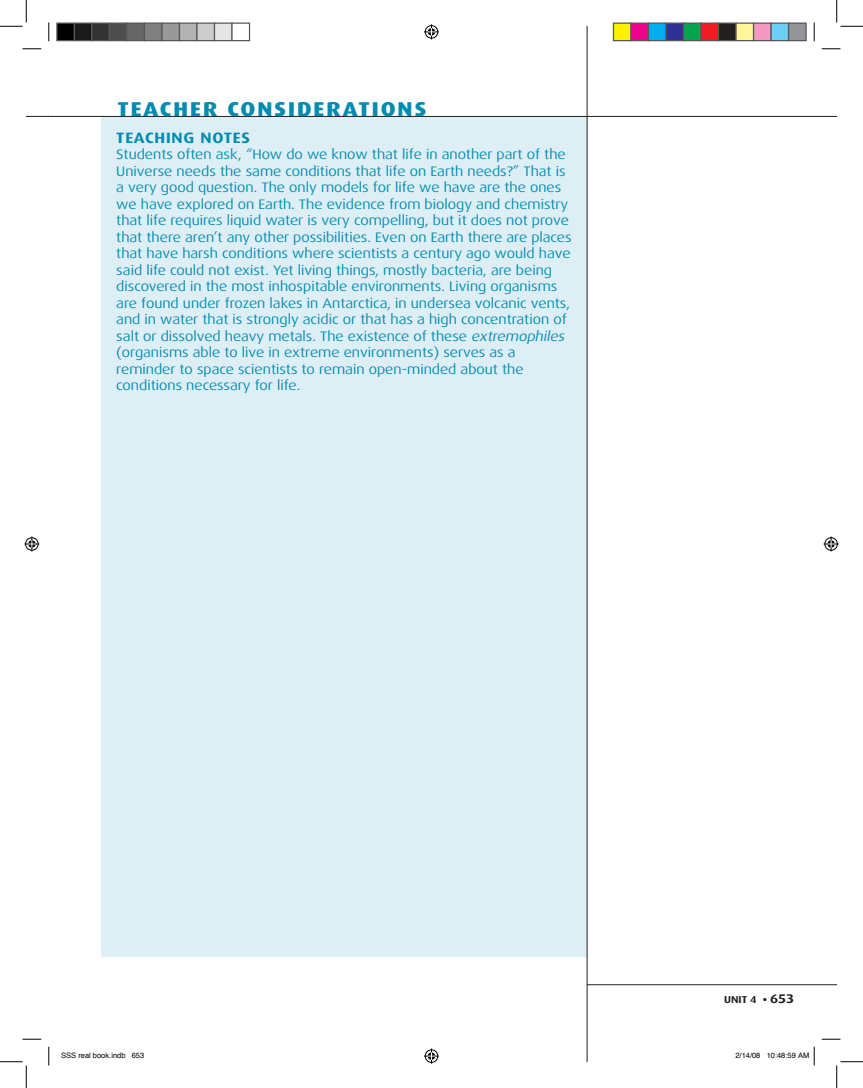
<style>
.page{position:relative;width:863px;height:1088px;background:#fff}
.page>*{position:absolute;margin:0;border:0;box-sizing:border-box;transform-origin:0 0}
.t1{font:800 20px "Dax Wide";letter-spacing:.1em;color:#008bb0}
.t2{font:700 15px "Dax Wide";color:#008bb0}
.t3{font:13.75px/16.5px "Dax Wide";color:#008bb0}
.t4{font:700 10px "Dax Wide";color:#231f20}
.t5{font:7.5px "Helvetica";color:#000}
.s1{font-style:italic}
.s2{font-size:12.5px}
</style>
<div class="page">
<div style="left:101px;top:117px;width:485px;height:839px;background:#ddeef5"></div>
<hr style="left:587px;top:984px;width:249px;height:1px;background:#231f20">
<hr style="left:586px;top:26px;width:1px;height:1035px;background:#231f20">
<hr style="left:49px;top:116px;width:787px;height:1px;background:#231f20">
<svg style="left:26px;top:116px;width:24px;height:1px"></svg>
<svg style="left:22px;top:48px;width:19px;height:2px"></svg>
<svg style="left:821px;top:48px;width:19px;height:2px"></svg>
<svg style="left:22px;top:1038px;width:19px;height:2px"></svg>
<svg style="left:821px;top:1038px;width:19px;height:2px"></svg>
<svg style="left:48px;top:22px;width:2px;height:19px"></svg>
<svg style="left:48px;top:1046px;width:2px;height:19px"></svg>
<svg style="left:813px;top:22px;width:2px;height:19px"></svg>
<svg style="left:0;top:0;width:27px;height:27px"></svg>
<svg style="left:0;top:1061px;width:27px;height:27px"></svg>
<svg style="left:836px;top:0;width:26px;height:27px"></svg>
<svg style="left:836px;top:1061px;width:26px;height:27px"></svg>
<svg style="left:424px;top:24px;width:15px;height:15px"></svg>
<svg style="left:424px;top:1048px;width:15px;height:15px"></svg>
<svg style="left:24px;top:536px;width:15px;height:15px"></svg>
<svg style="left:823px;top:536px;width:15px;height:15px"></svg>
<div style="left:57px;top:23px;width:17px;height:18px;background:#000"></div>
<div style="left:56px;top:22px;width:19px;height:19px;border:1px solid #595959"></div>
<div style="left:74px;top:23px;width:18px;height:18px;background:#1a1a1a"></div>
<div style="left:74px;top:22px;width:18px;height:19px;border:1px solid #595959"></div>
<div style="left:92px;top:23px;width:17px;height:18px;background:#333"></div>
<div style="left:91px;top:22px;width:19px;height:19px;border:1px solid #595959"></div>
<div style="left:109px;top:23px;width:18px;height:18px;background:#4d4d4d"></div>
<div style="left:109px;top:22px;width:19px;height:19px;border:1px solid #595959"></div>
<div style="left:127px;top:23px;width:17px;height:18px;background:#666"></div>
<div style="left:126px;top:22px;width:19px;height:19px;border:1px solid #595959"></div>
<div style="left:144px;top:23px;width:18px;height:18px;background:#808080"></div>
<div style="left:144px;top:22px;width:18px;height:19px;border:1px solid #595959"></div>
<div style="left:162px;top:23px;width:17px;height:18px;background:#999"></div>
<div style="left:161px;top:22px;width:19px;height:19px;border:1px solid #595959"></div>
<div style="left:179px;top:23px;width:18px;height:18px;background:#b3b3b3"></div>
<div style="left:179px;top:22px;width:19px;height:19px;border:1px solid #595959"></div>
<div style="left:197px;top:23px;width:17px;height:18px;background:#ccc"></div>
<div style="left:196px;top:22px;width:19px;height:19px;border:1px solid #595959"></div>
<div style="left:214px;top:23px;width:18px;height:18px;background:#e6e6e6"></div>
<div style="left:214px;top:22px;width:18px;height:19px;border:1px solid #595959"></div>
<div style="left:231px;top:22px;width:19px;height:19px;border:1px solid #595959"></div>
<div style="left:613px;top:23px;width:18px;height:18px;background:#fff101"></div>
<div style="left:612px;top:22px;width:19px;height:19px;border:1px solid #595959"></div>
<div style="left:631px;top:23px;width:17px;height:18px;background:#ed028c"></div>
<div style="left:630px;top:22px;width:19px;height:19px;border:1px solid #595959"></div>
<div style="left:648px;top:23px;width:18px;height:18px;background:#00aeef"></div>
<div style="left:648px;top:22px;width:18px;height:19px;border:1px solid #595959"></div>
<div style="left:666px;top:23px;width:17px;height:18px;background:#2e3092"></div>
<div style="left:665px;top:22px;width:19px;height:19px;border:1px solid #595959"></div>
<div style="left:683px;top:23px;width:18px;height:18px;background:#00a54f"></div>
<div style="left:682px;top:22px;width:19px;height:19px;border:1px solid #595959"></div>
<div style="left:701px;top:23px;width:17px;height:18px;background:#ee1d23"></div>
<div style="left:700px;top:22px;width:19px;height:19px;border:1px solid #595959"></div>
<div style="left:718px;top:23px;width:18px;height:18px;background:#231f20"></div>
<div style="left:718px;top:22px;width:18px;height:19px;border:1px solid #595959"></div>
<div style="left:736px;top:23px;width:17px;height:18px;background:#fff79a"></div>
<div style="left:735px;top:22px;width:19px;height:19px;border:1px solid #595959"></div>
<div style="left:753px;top:23px;width:18px;height:18px;background:#f499c2"></div>
<div style="left:752px;top:22px;width:19px;height:19px;border:1px solid #595959"></div>
<div style="left:771px;top:23px;width:17px;height:18px;background:#6bcff6"></div>
<div style="left:770px;top:22px;width:19px;height:19px;border:1px solid #595959"></div>
<div style="left:788px;top:23px;width:18px;height:18px;background:#939598"></div>
<div style="left:788px;top:22px;width:18px;height:19px;border:1px solid #595959"></div>
<svg style="left:813px;top:1046px;width:2px;height:19px"></svg>
<h1 class="t1" style="left:118px;top:98px;width:310px">TEACHER CONSIDERATIONS</h1>
<p class="t2" style="left:116px;top:129px;width:20px">TEACHING</p>
<p class="t2" style="left:200px;top:129px;width:33px">NOTES</p>
<p class="t3" style="left:116px;top:146px;width:457px">Students often ask, “How do we know that life in another part of the Universe needs the same conditions that life on Earth needs?” That is a very good question. The only models for life we have are the ones we have explored on Earth. The evidence from biology and chemistry that life requires liquid water is very compelling, but it does not prove that there aren’t any other possibilities. Even on Earth there are places that have harsh conditions where scientists a century ago would have said life could not exist. Yet living things, mostly bacteria, are being discovered in the most inhospitable environments. Living organisms are found under frozen lakes in Antarctica, in undersea volcanic vents, and in water that is strongly acidic or that has a high concentration of salt or dissolved heavy metals. The existence of these <span class="s1">extremophiles </span>(organisms able to live in extreme environments) serves as a reminder to space scientists to remain open-minded about the conditions necessary for life.</p>
<p class="t4" style="left:724px;top:993px;width:72px">UNIT 4 • <span class="s2">653</span></p>
<p class="t5" style="left:61px;top:1048px;width:84px">SSS real book.indb 653</p>
<p class="t5" style="left:735px;top:1048px;width:75px">2/14/08 10:48:59 AM</p>
</div>
